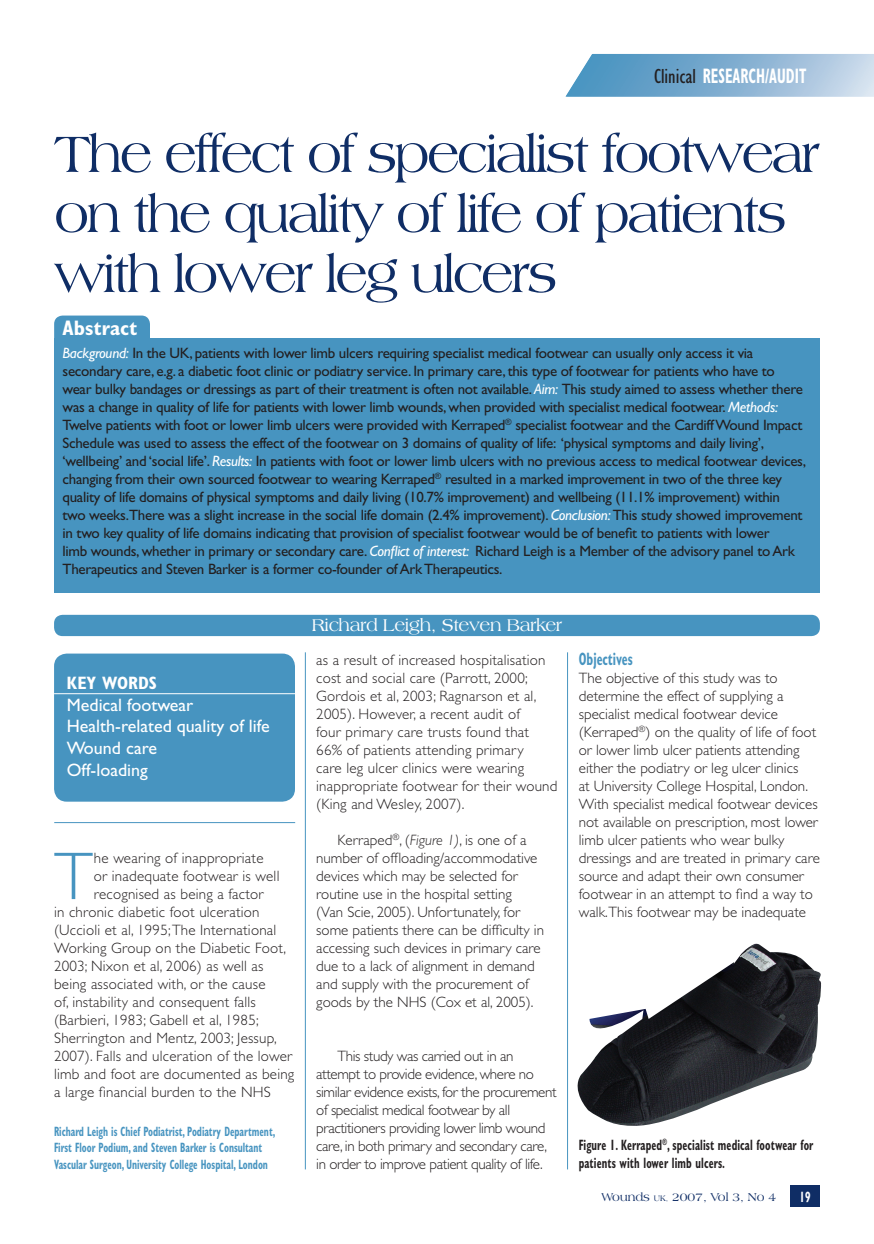
<style>
.page{position:relative;width:874px;height:1244px;background:#fff}
.page>*{position:absolute;margin:0;border:0;box-sizing:border-box;transform-origin:0 0}
.t1{font:300 67.8px "Gill Sans";color:#4794c0}
.t2{font:54px/60px "Americana BT";letter-spacing:-.05em;color:#0f2d65}
.t3{font:700 condensed 21px "Gill Sans";color:#fff;scale:.7 1}
.t4{font:700 condensed 21px "Gill Sans";color:#fff}
.t5{font:18px/21.6px "Gill Sans";color:#fff}
.t6{font:18px "Americana BT";letter-spacing:-.02em;color:#fff}
.t7{font:700 condensed 18px "Gill Sans";color:#4794c0;scale:.7 1}
.t8{font:700 condensed 18px "Gill Sans";color:#fff}
.t9{font:300 15px/18px "Gill Sans";color:#231f20}
.t10{font:15px/18px "Gill Sans";letter-spacing:-.02em;color:#231f20}
.t11{font:300 15px/18px "Gill Sans";letter-spacing:-.025em;color:#231f20}
.t12{font:700 condensed 15px/18px "Gill Sans";letter-spacing:.01em;color:#231f20;scale:.7 1}
.t13{font:700 condensed 15px "Gill Sans";color:#fff;scale:.7 1}
.t14{font:700 condensed 13.5px/16.5px "Gill Sans";color:#4794c0;scale:.7 1}
.t15{font:12px "Americana BT";color:#0f2d65}
.s1{font-weight:400;color:#231f20}
.s2{font-style:italic;color:#fff}
.s3{font-style:italic}
.s4{font-size:8.4px}
.s5{font-size:7.5px}
</style>
<div class="page">
<svg style="left:565px;top:54px;width:308px;height:43px;background:#8ab5d4"></svg>
<div style="left:790px;top:1185px;width:29px;height:21px;background:#0f2d65"></div>
<div style="left:54px;top:653px;width:241px;height:148px;background:#4794c0"></div>
<hr style="left:54px;top:693px;width:241px;height:1px;background:#fff">
<hr style="left:54px;top:822px;width:241px;height:1px;background:#4794c0">
<div style="left:54px;top:315px;width:96px;height:23px;background:#4794c0"></div>
<div style="left:54px;top:338px;width:765px;height:254px;background:#4794c0"></div>
<hr style="left:567px;top:652px;width:1px;height:517px;background:#4794c0">
<hr style="left:305px;top:652px;width:1px;height:517px;background:#4794c0">
<div style="left:54px;top:615px;width:765px;height:21px;background:#4794c0"></div>
<img style="left:577px;top:943px;width:244px;height:183px">
<h3 class="t3" style="left:654px;top:63px;width:219px"><span class="s1">Clinical</span> RESEARCH/AUDIT</h3>
<h3 class="t3" style="left:603px;top:63px;width:280px"><span class="s1">Clinical</span> PRACTICE D VELOPMEN</h3>
<h2 class="t2" style="left:54px;top:123px;width:767px">The effect of specialist footwear on the quality of life of patients with lower leg ulcers</h2>
<h3 class="t4" style="left:63px;top:316px;width:76px">Abstract</h3>
<p class="t10" style="left:63px;top:344px;width:745px"><span class="s2">Background:</span> In the UK, patients with lower limb ulcers requiring specialist medical footwear can usually only access it via secondary care, e.g. a diabetic foot clinic or podiatry service. In primary care, this type of footwear for patients who have to wear bulky bandages or dressings as part of their treatment is often not available. <span class="s2">Aim:</span> This study aimed to assess whether there was a change in quality of life for patients with lower limb wounds, when provided with specialist medical footwear. <span class="s2">Methods:<br></span>Twelve patients with foot or lower limb ulcers were provided with Kerraped<sup>®</sup> specialist footwear and the Cardiff Wound Impact Schedule was used to assess the effect of the footwear on 3 domains of quality of life: ‘physical symptoms and daily living’, ‘wellbeing’ and ‘social life’. <span class="s2">Results:</span> In patients with foot or lower limb ulcers with no previous access to medical footwear devices, changing from their own sourced footwear to wearing Kerraped<sup>®</sup> resulted in a marked improvement in two of the three key quality of life domains of physical symptoms and daily living (10.7% improvement) and wellbeing (11.1% improvement) within two weeks.There was a slight increase in the social life domain (2.4% improvement). <span class="s2">Conclusion:</span> This study showed improvement in two key quality of life domains indicating that provision of specialist footwear would be of benefit to patients with lower<br>limb wounds, whether in primary or secondary care. <span class="s2">Conflict of interest:</span> Richard Leigh is a Member of the advisory panel to Ark Therapeutics and Steven Barker is a former co-founder of Ark Therapeutics.</p>
<p class="t8" style="left:67px;top:672px;width:92px">KEY WORDS</p>
<p class="t5" style="left:67px;top:694px;width:204px">Medical footwear<br>Health-related quality of life<br>Wound care<br>Off-loading</p>
<h1 class="t1" style="left:54px;top:838px;width:40px">T</h1>
<p class="t9" style="left:94px;top:849px;width:171px">he wearing of inappropriate</p>
<p class="t9" style="left:94px;top:867px;width:187px">or inadequate footwear is well</p>
<p class="t9" style="left:94px;top:885px;width:171px">recognised as being a factor</p>
<p class="t9" style="left:54px;top:903px;width:207px">in chronic diabetic foot ulceration</p>
<p class="t9" style="left:54px;top:921px;width:224px">(Uccioli et al, 1995; The International</p>
<p class="t9" style="left:54px;top:939px;width:233px">Working Group on the Diabetic Foot,</p>
<p class="t9" style="left:54px;top:957px;width:211px">2003; Nixon et al, 2006) as well as</p>
<p class="t9" style="left:54px;top:975px;width:213px">being associated with, or the cause</p>
<p class="t9" style="left:54px;top:993px;width:203px">of, instability and consequent falls</p>
<p class="t9" style="left:54px;top:1011px;width:206px">(Barbieri, 1983; Gabell et al, 1985;</p>
<p class="t9" style="left:54px;top:1029px;width:224px">Sherrington and Mentz, 2003; Jessup,</p>
<p class="t9" style="left:54px;top:1047px;width:239px">2007). Falls and ulceration of the lower</p>
<p class="t9" style="left:54px;top:1065px;width:242px">limb and foot are documented as being</p>
<p class="t9" style="left:54px;top:1083px;width:218px">a large financial burden to the NHS</p>
<p class="t14" style="left:54px;top:1122px;width:317px">Richard Leigh is Chief Podiatrist, Podiatry Department,<br>First Floor Podium, and Steven Barker is Consultant<br>Vascular Surgeon, University College Hospital, London</p>
<p class="t6" style="left:312px;top:614px;width:252px">Richard Leigh, Steven Barker</p>
<p class="t9" style="left:316px;top:651px;width:243px">as a result of increased hospitalisation cost and social care (Parrott, 2000; Gordois et al, 2003; Ragnarson et al, 2005). However, a recent audit of<br>four primary care trusts found that 66% of patients attending primary<br>care leg ulcer clinics were wearing inappropriate footwear for their wound (King and Wesley, 2007).</p>
<p class="t9" style="left:316px;top:831px;width:229px;text-indent:21px">Kerraped<sup>®</sup>, (<span class="s3">Figure 1)</span>, is one of a number of offloading/accommodative devices which may be selected for routine use in the hospital setting<br>(Van Scie, 2005). Unfortunately, for some patients there can be difficulty in accessing such devices in primary care due to a lack of alignment in demand and supply with the procurement of goods by the NHS (Cox et al, 2005).</p>
<p class="t11" style="left:316px;top:1047px;width:242px;text-indent:21px">This study was carried out in an attempt to provide evidence, where no similar evidence exists, for the procurement of specialist medical footwear by all practitioners providing lower limb wound care, in both primary and secondary care, in order to improve patient quality of life.</p>
<p class="t7" style="left:578px;top:648px;width:79px">Objectives</p>
<p class="t9" style="left:578px;top:669px;width:242px">The objective of this study was to determine the effect of supplying a specialist medical footwear device (Kerraped<sup>®</sup>) on the quality of life of foot or lower limb ulcer patients attending either the podiatry or leg ulcer clinics<br>at University College Hospital, London.<br>With specialist medical footwear devices not available on prescription, most lower limb ulcer patients who wear bulky dressings and are treated in primary care source and adapt their own consumer footwear in an attempt to find a way to walk.This footwear may be inadequate</p>
<p class="t12" style="left:578px;top:1135px;width:336px">Figure 1. Kerraped<sup>®</sup>, specialist medical footwear for patients with lower limb ulcers.</p>
<p class="t15" style="left:601px;top:1189px;width:176px">Wounds <span class="s4">UK</span><span class="s5">,</span> 2007, Vol 3, No 4</p>
<p class="t13" style="left:799px;top:1187px;width:17px">19</p>
</div>
